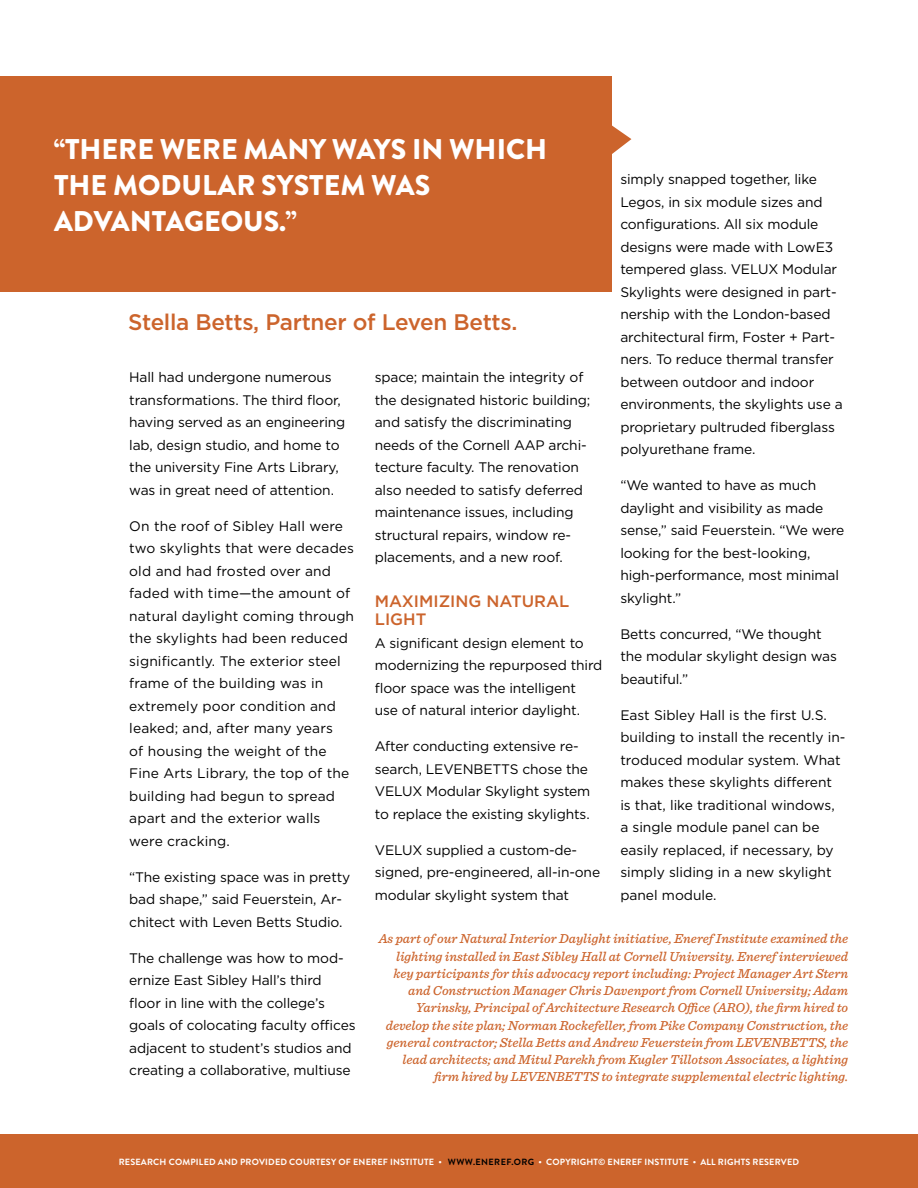
<style>
.page{position:relative;width:918px;height:1188px;background:#fff}
.page>*{position:absolute;margin:0;border:0;box-sizing:border-box;transform-origin:0 0}
.t1{font:900 28.5px/36px "Brandon Grotesque";color:#fff}
.t2{font:500 22.5px "Gotham HTF";letter-spacing:-.015em;color:#cc642c}
.t3{font:500 16.5px/18px "Gotham HTF";color:#cc642c}
.t4{font:13.8px/22.5px "Gotham HTF";letter-spacing:-.01em;color:#000}
.t5{font:13.8px/22.5px "Gotham HTF";letter-spacing:.01em;color:#000}
.t6{font:italic 500 13.5px/17.2px "Sentinel";color:#cc642c;text-align:right}
.t7{font:700 9px "Brandon Grotesque";letter-spacing:.02em;color:#fff}
.s1{color:#000}
</style>
<div class="page">
<div style="left:0;top:1134px;width:918px;height:54px;background:#cc642c"></div>
<div style="left:0;top:76px;width:611px;height:216px;background:#cc642c"></div>
<svg style="left:611px;top:124px;width:20px;height:32px"></svg>
<h1 class="t1" style="left:54px;top:132px;width:495px">“THERE WERE MANY WAYS IN WHICH<br>THE MODULAR SYSTEM WAS<br>ADVANTAGEOUS.”</h1>
<p class="t4" style="left:620px;top:168px;width:224px">simply snapped together, like<br>Legos, in six module sizes and configurations. All six module designs were made with LowE3 tempered glass. VELUX Modular<br>Skylights were designed in part&shy;nership with the London-based architectural firm, Foster + Part&shy;ners. To reduce thermal transfer between outdoor and indoor environments, the skylights use a proprietary pultruded fiberglass polyurethane frame.</p>
<p class="t4" style="left:620px;top:474px;width:226px">“We wanted to have as much daylight and visibility as made sense,” said Feuerstein. “We were looking for the best-looking, high-performance, most minimal skylight.”</p>
<p class="t4" style="left:620px;top:622px;width:218px">Betts concurred, “We thought the modular skylight design was beautiful.”</p>
<p class="t4" style="left:620px;top:703px;width:227px">East Sibley Hall is the first U.S. building to install the recently in&shy;troduced modular system. What makes these skylights different is that, like traditional windows, a single module panel can be easily replaced, if necessary, by simply sliding in a new skylight panel module.</p>
<h2 class="t2" style="left:128px;top:310px;width:391px">Stella Betts, Partner of Leven Betts.</h2>
<p class="t4" style="left:375px;top:366px;width:217px">space; maintain the integrity of the designated historic building; and satisfy the discriminating needs of the Cornell AAP archi&shy;tecture faculty. The renovation also needed to satisfy deferred maintenance issues, including structural repairs, window re&shy;placements, and a new roof.</p>
<p class="t3" style="left:375px;top:592px;width:196px">MAXIMIZING NATURAL<br>LIGHT</p>
<p class="t4" style="left:375px;top:632px;width:229px">A significant design element to modernizing the repurposed third floor space was the intelligent use of natural interior daylight.</p>
<p class="t4" style="left:375px;top:735px;width:217px">After conducting extensive re&shy;search, LEVENBETTS chose the<br>VELUX Modular Skylight system to replace the existing skylights.</p>
<p class="t4" style="left:375px;top:839px;width:227px">VELUX supplied a custom-de&shy;signed, pre-engineered, all-in-one modular skylight system that</p>
<p class="t4" style="left:129px;top:366px;width:218px">Hall had undergone numerous transformations. The third floor, having served as an engineering lab, design studio, and home to the university Fine Arts Library, was in great need of attention.</p>
<p class="t5" style="left:129px;top:515px;width:226px">On the roof of Sibley Hall were two skylights that were decades old and had frosted over and faded with time—the amount of natural daylight coming through the skylights had been reduced significantly. The exterior steel frame of the building was in extremely poor condition and leaked; and, after many years<br>of housing the weight of the<br>Fine Arts Library, the top of the building had begun to spread apart and the exterior walls were cracking.</p>
<p class="t4" style="left:129px;top:865px;width:223px">“The existing space was in pretty bad shape,” said Feuerstein, Ar&shy;chitect with Leven Betts Studio.</p>
<p class="t4" style="left:129px;top:947px;width:228px">The challenge was how to mod&shy;ernize East Sibley Hall’s third floor in line with the college’s goals of colocating faculty offices adjacent to student’s studios and creating a collaborative, multiuse</p>
<p class="t6" style="left:379px;top:930px;width:471px">As part of our Natural Interior Daylight initiative, Eneref Institute examined the lighting installed in East Sibley Hall at Cornell University. Eneref interviewed key participants for this advocacy report including: Project Manager Art Stern and Construction Manager Chris Davenport from Cornell University; Adam Yarinsky, Principal of Architecture Research Office (ARO), the firm hired to develop the site plan; Norman Rockefeller, from Pike Company Construction, the general contractor; Stella Betts and Andrew Feuerstein from LEVENBETTS, the lead architects; and Mitul Parekh from Kugler Tillotson Associates, a lighting firm hired by LEVENBETTS to integrate supplemental electric lighting.</p>
<p class="t7" style="left:119px;top:1156px;width:682px">RESEARCH COMPILED AND PROVIDED COURTESY OF ENEREF INSTITUTE • <span class="s1">WWW.ENEREF.ORG</span> • COPYRIGHT© ENEREF INSTITUTE • ALL RIGHTS RESERVED</p>
</div>
